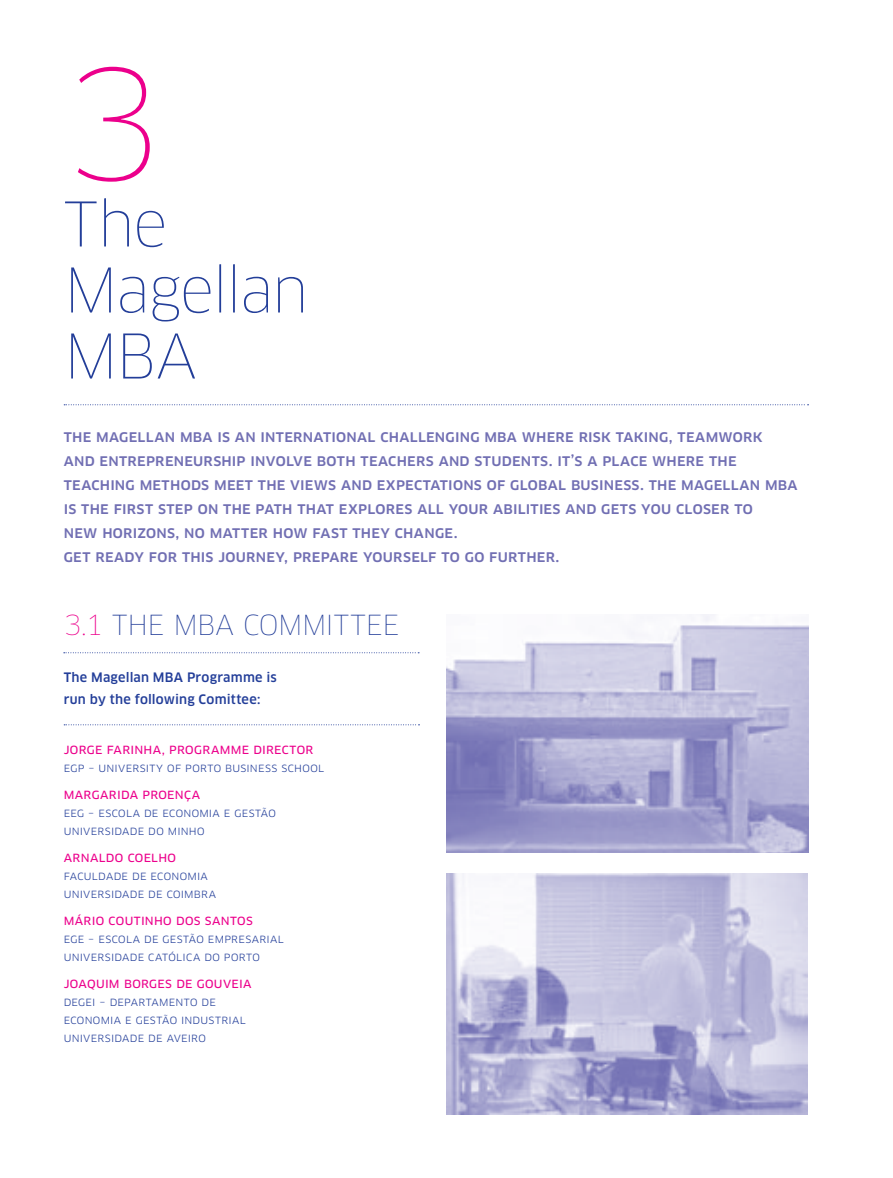
<style>
.page{position:relative;width:893px;height:1178px;background:#fff}
.page>*{position:absolute;margin:0;border:0;box-sizing:border-box;transform-origin:0 0}
.t1{font:100 150px "Clan";color:#ec008c}
.t2{font:100 60px/66px "Clan";letter-spacing:-.03em;color:#233e99}
.t3{font:100 27px "Clan";letter-spacing:-.015em;color:#233e99}
.t4{font:15px/24px "Clan Medium SC";letter-spacing:.015em;color:#716fb3}
.t5{font:12.75px "Clan News SC";letter-spacing:.025em;color:#ec008c}
.t6{font:500 12.75px/22.5px "Clan";letter-spacing:.015em;color:#233e99}
.t7{font:11.25px/18px "Clan Book SC";letter-spacing:.025em;color:#233e99}
.s1{color:#ec008c}
</style>
<div class="page">
<svg style="left:64px;top:652px;width:355px;height:1px"></svg>
<svg style="left:64px;top:404px;width:744px;height:1px"></svg>
<svg style="left:64px;top:724px;width:355px;height:1px"></svg>
<img style="left:446px;top:614px;width:362px;height:238px">
<img style="left:446px;top:873px;width:362px;height:241px">
<h1 class="t1" style="left:64px;top:32px;width:100px">3</h1>
<h2 class="t2" style="left:64px;top:192px;width:246px">The<br>Magellan<br>MBA</h2>
<p class="t4" style="left:64px;top:424px;width:735px">THE MAGELLAN MBA IS AN INTERNATIONAL CHALLENGING MBA WHERE RISK TAKING, TEAMWORK<br>AND ENTREPRENEURSHIP INVOLVE BOTH TEACHERS AND STUDENTS. IT’S A PLACE WHERE THE TEACHING METHODS MEET THE VIEWS AND EXPECTATIONS OF GLOBAL BUSINESS. THE MAGELLAN MBA IS THE FIRST STEP ON THE PATH THAT EXPLORES ALL YOUR ABILITIES AND GETS YOU CLOSER TO<br>NEW HORIZONS, NO MATTER HOW FAST THEY CHANGE.<br>GET READY FOR THIS JOURNEY, PREPARE YOURSELF TO GO FURTHER.</p>
<h3 class="t3" style="left:64px;top:608px;width:337px"><span class="s1">3.1</span> THE MBA COMMITTEE</h3>
<p class="t6" style="left:64px;top:666px;width:215px">The Magellan MBA Programme is run by the following Comittee:</p>
<p class="t5" style="left:64px;top:741px;width:251px">JORGE FARINHA, PROGRAMME DIRECTOR</p>
<p class="t7" style="left:64px;top:759px;width:262px">EGP – UNIVERSITY OF PORTO BUSINESS SCHOOL</p>
<p class="t5" style="left:64px;top:786px;width:138px">MARGARIDA PROENÇA</p>
<p class="t7" style="left:64px;top:804px;width:214px">EEG – ESCOLA DE ECONOMIA E GESTÃO<br>UNIVERSIDADE DO MINHO</p>
<p class="t5" style="left:64px;top:849px;width:114px">ARNALDO COELHO</p>
<p class="t7" style="left:64px;top:867px;width:154px">FACULDADE DE ECONOMIA<br>UNIVERSIDADE DE COIMBRA</p>
<p class="t5" style="left:64px;top:912px;width:191px">MÁRIO COUTINHO DOS SANTOS</p>
<p class="t7" style="left:64px;top:930px;width:222px">EGE – ESCOLA DE GESTÃO EMPRESARIAL<br>UNIVERSIDADE CATÓLICA DO PORTO</p>
<p class="t5" style="left:64px;top:975px;width:189px">JOAQUIM BORGES DE GOUVEIA</p>
<p class="t7" style="left:64px;top:993px;width:184px">DEGEI – DEPARTAMENTO DE<br>ECONOMIA E GESTÃO INDUSTRIAL<br>UNIVERSIDADE DE AVEIRO</p>
</div>
